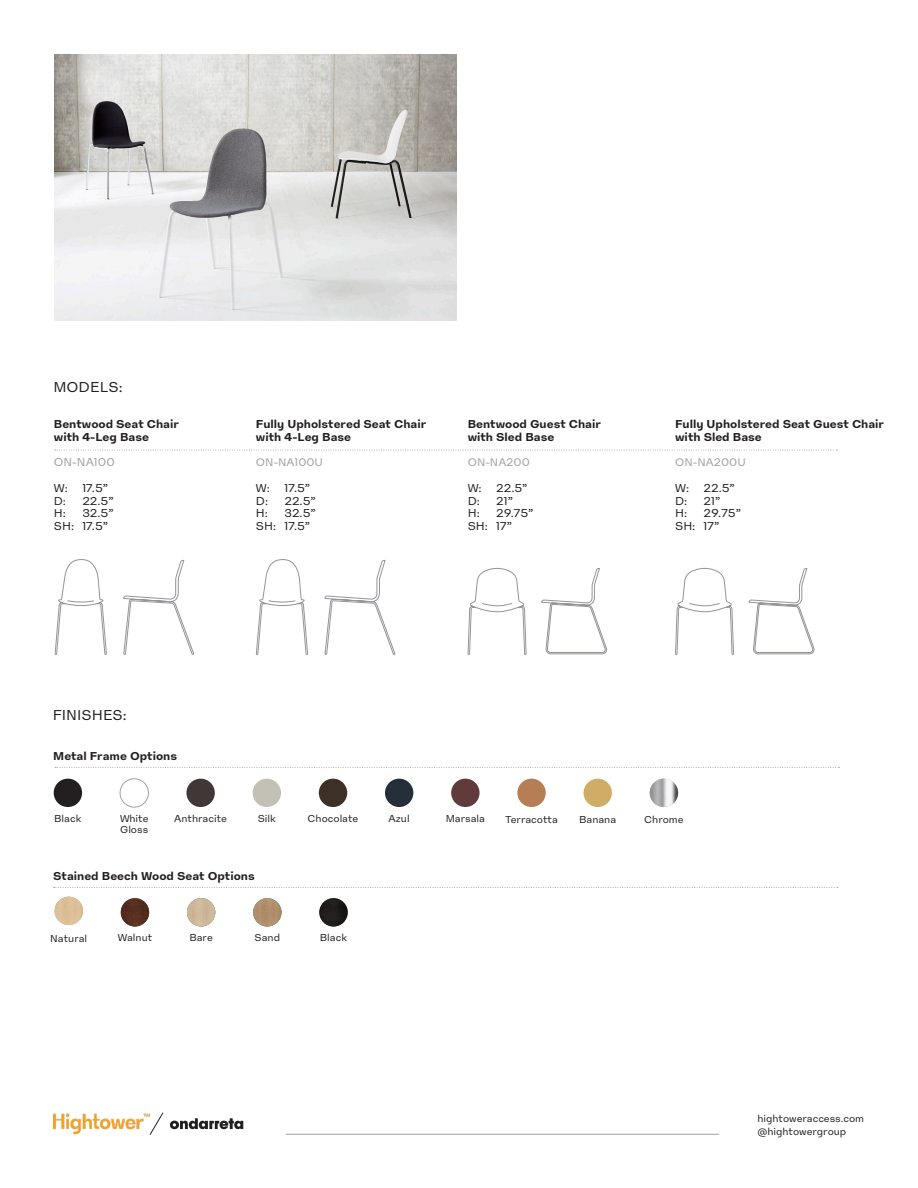
<style>
.page{position:relative;width:918px;height:1188px;background:#fff}
.page>*{position:absolute;margin:0;border:0;box-sizing:border-box;transform-origin:0 0}
.Body_Copy{font:15px "High Sans Text";color:#231f20}
.Body_Copy-2{font:700 12px "High Sans Text";color:#231f20}
.Body_Copy-3{font:12px "High Sans Text";color:#231f20}
.Body_Copy-4{font:12px "High Sans Text";color:#a0a1a5}
.Body_Copy-5{font:11.55px "High Sans Text";color:#a0a1a5}
.Body_Copy-6{font:10.5px "High Sans Text";color:#231f20}
</style>
<div class="page">
<img style="left:54px;top:54px;width:402px;height:267px">
<svg style="left:55px;top:450px;width:783px;height:1px"></svg>
<svg style="left:467px;top:567px;width:140px;height:88px"></svg>
<svg style="left:675px;top:567px;width:140px;height:88px"></svg>
<svg style="left:54px;top:559px;width:140px;height:96px"></svg>
<svg style="left:256px;top:559px;width:140px;height:96px"></svg>
<img style="left:650px;top:779px;width:28px;height:28px;border-radius:14px">
<svg style="left:55px;top:767px;width:784px;height:1px"></svg>
<div style="left:54px;top:779px;width:28px;height:28px;background:#231f20;border-radius:50%"></div>
<div style="left:186px;top:779px;width:29px;height:28px;background:#3f3837;border-radius:50%"></div>
<div style="left:120px;top:779px;width:29px;height:28px;border:1px solid #a0a1a5;border-radius:50%"></div>
<div style="left:517px;top:779px;width:29px;height:28px;background:#b67e54;border-radius:50%"></div>
<div style="left:584px;top:779px;width:28px;height:28px;background:#cfad67;border-radius:50%"></div>
<div style="left:319px;top:779px;width:28px;height:28px;background:#3c3027;border-radius:50%"></div>
<div style="left:385px;top:779px;width:28px;height:28px;background:#242f3a;border-radius:50%"></div>
<div style="left:451px;top:779px;width:29px;height:28px;background:#613b3c;border-radius:50%"></div>
<div style="left:253px;top:779px;width:28px;height:28px;background:#c3c0b5;border-radius:50%"></div>
<svg style="left:54px;top:887px;width:784px;height:1px"></svg>
<img style="left:55px;top:897px;width:28px;height:28px;border-radius:14px">
<img style="left:121px;top:898px;width:28px;height:29px;border-radius:14px">
<img style="left:187px;top:898px;width:28px;height:29px;border-radius:14px">
<img style="left:253px;top:898px;width:29px;height:29px;border-radius:14px">
<img style="left:319px;top:898px;width:29px;height:29px;border-radius:14px">
<hr style="left:286px;top:1134px;width:433px;height:1px;background:#a0a1a5">
<img style="left:54px;top:1114px;width:95px;height:19px">
<svg style="left:170px;top:1118px;width:73px;height:11px"></svg>
<svg style="left:150px;top:1112px;width:13px;height:23px"></svg>
<p class="Body_Copy" style="left:53px;top:378px;width:71px">MODELS:</p>
<p class="Body_Copy-2" style="left:54px;top:417px;width:127px">Bentwood Seat Chair</p>
<p class="Body_Copy-2" style="left:54px;top:429px;width:97px">with 4-Leg Base</p>
<p class="Body_Copy-4" style="left:54px;top:455px;width:62px">ON-NA100</p>
<p class="Body_Copy-3" style="left:54px;top:481px;width:56px">W: 17.5”</p>
<p class="Body_Copy-3" style="left:54px;top:494px;width:14px">D:</p>
<p class="Body_Copy-3" style="left:82px;top:494px;width:33px">22.5”</p>
<p class="Body_Copy-3" style="left:54px;top:506px;width:14px">H:</p>
<p class="Body_Copy-3" style="left:82px;top:506px;width:33px">32.5”</p>
<p class="Body_Copy-3" style="left:54px;top:519px;width:56px">SH: 17.5”</p>
<p class="Body_Copy-2" style="left:256px;top:417px;width:172px">Fully Upholstered Seat Chair</p>
<p class="Body_Copy-2" style="left:256px;top:429px;width:97px">with 4-Leg Base</p>
<p class="Body_Copy-5" style="left:256px;top:456px;width:69px">ON-NA100U</p>
<p class="Body_Copy-3" style="left:256px;top:481px;width:56px">W: 17.5”</p>
<p class="Body_Copy-3" style="left:256px;top:494px;width:14px">D:</p>
<p class="Body_Copy-3" style="left:284px;top:494px;width:33px">22.5”</p>
<p class="Body_Copy-3" style="left:256px;top:506px;width:14px">H:</p>
<p class="Body_Copy-3" style="left:284px;top:506px;width:33px">32.5”</p>
<p class="Body_Copy-3" style="left:256px;top:519px;width:56px">SH: 17.5”</p>
<p class="Body_Copy-2" style="left:468px;top:417px;width:135px">Bentwood Guest Chair</p>
<p class="Body_Copy-2" style="left:468px;top:429px;width:88px">with Sled Base</p>
<p class="Body_Copy-5" style="left:468px;top:456px;width:64px">ON-NA200</p>
<p class="Body_Copy-3" style="left:468px;top:481px;width:61px">W: 22.5”</p>
<p class="Body_Copy-3" style="left:468px;top:494px;width:14px">D:</p>
<p class="Body_Copy-3" style="left:496px;top:494px;width:18px">21”</p>
<p class="Body_Copy-3" style="left:468px;top:506px;width:14px">H:</p>
<p class="Body_Copy-3" style="left:496px;top:506px;width:39px">29.75”</p>
<p class="Body_Copy-3" style="left:468px;top:519px;width:46px">SH: 17”</p>
<p class="Body_Copy-2" style="left:675px;top:417px;width:210px">Fully Upholstered Seat Guest Chair</p>
<p class="Body_Copy-2" style="left:675px;top:429px;width:88px">with Sled Base</p>
<p class="Body_Copy-5" style="left:675px;top:456px;width:72px">ON-NA200U</p>
<p class="Body_Copy-3" style="left:675px;top:481px;width:61px">W: 22.5”</p>
<p class="Body_Copy-3" style="left:675px;top:494px;width:14px">D:</p>
<p class="Body_Copy-3" style="left:704px;top:494px;width:18px">21”</p>
<p class="Body_Copy-3" style="left:675px;top:506px;width:14px">H:</p>
<p class="Body_Copy-3" style="left:704px;top:506px;width:39px">29.75”</p>
<p class="Body_Copy-3" style="left:675px;top:519px;width:46px">SH: 17”</p>
<p class="Body_Copy" style="left:53px;top:707px;width:75px">FINISHES:</p>
<p class="Body_Copy-2" style="left:53px;top:748px;width:125px">Metal Frame Options</p>
<p class="Body_Copy-6" style="left:54px;top:813px;width:29px">Black</p>
<p class="Body_Copy-6" style="left:120px;top:813px;width:30px">White</p>
<p class="Body_Copy-6" style="left:174px;top:813px;width:54px">Anthracite</p>
<p class="Body_Copy-6" style="left:120px;top:823px;width:30px">Gloss</p>
<p class="Body_Copy-6" style="left:258px;top:813px;width:20px">Silk</p>
<p class="Body_Copy-6" style="left:308px;top:813px;width:52px">Chocolate</p>
<p class="Body_Copy-6" style="left:389px;top:813px;width:23px">Azul</p>
<p class="Body_Copy-6" style="left:446px;top:812px;width:41px">Marsala</p>
<p class="Body_Copy-6" style="left:505px;top:813px;width:54px">Terracotta</p>
<p class="Body_Copy-6" style="left:579px;top:813px;width:39px">Banana</p>
<p class="Body_Copy-2" style="left:53px;top:868px;width:203px">Stained Beech Wood Seat Options</p>
<p class="Body_Copy-6" style="left:50px;top:932px;width:38px">Natural</p>
<p class="Body_Copy-6" style="left:118px;top:932px;width:36px">Walnut</p>
<p class="Body_Copy-6" style="left:189px;top:932px;width:25px">Bare</p>
<p class="Body_Copy-6" style="left:255px;top:932px;width:27px">Sand</p>
<p class="Body_Copy-6" style="left:320px;top:932px;width:29px">Black</p>
<p class="Body_Copy-6" style="left:644px;top:813px;width:41px">Chrome</p>
<p class="Body_Copy-6" style="left:757px;top:1112px;width:108px">hightoweraccess.com</p>
<p class="Body_Copy-6" style="left:757px;top:1125px;width:90px">@hightowergroup</p>
</div>
